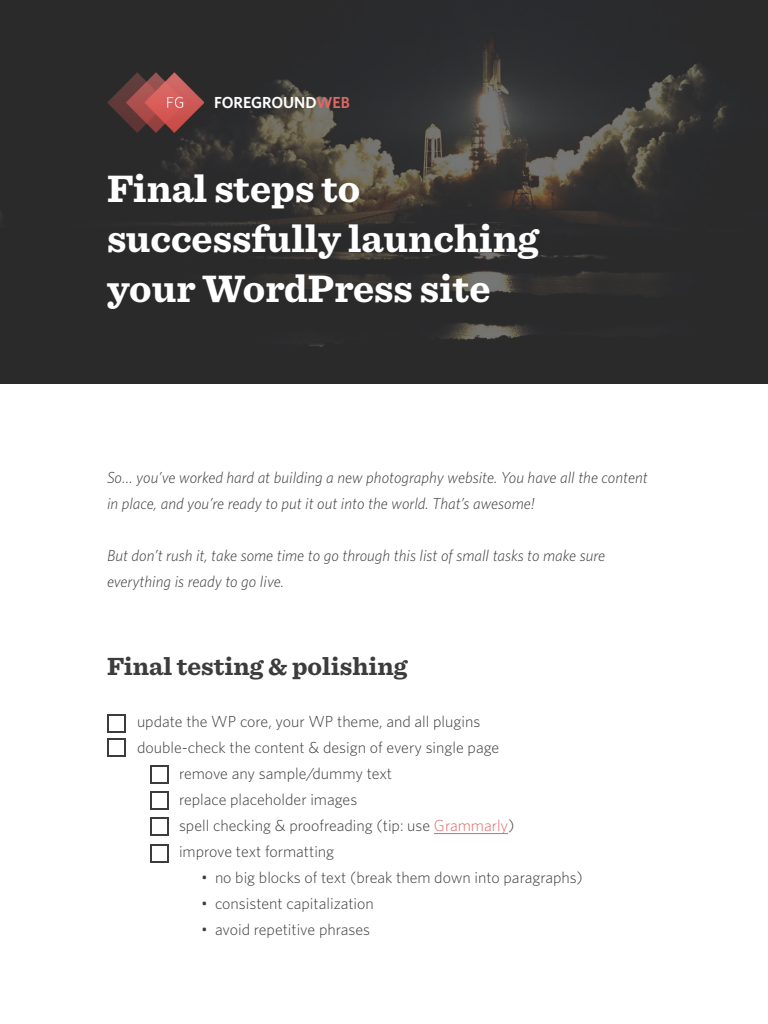
<style>
.page{position:relative;width:768px;height:1024px;background:#fff}
.page>*{position:absolute;margin:0;border:0;box-sizing:border-box;transform-origin:0 0}
.t1{font:700 40px "Sentinel";color:#fff}
.Sentinel_heading_26{font:700 26px "Sentinel";color:#3c3c3c}
.Whitney_Light_16_26{font:300 16px "Whitney";color:#3c3c3c}
.Whitney_Light_16_26-2{font:italic 300 16px/26px "Whitney";color:#3c3c3c}
.t2{font:600 16px "Whitney";color:#fff}
.s1{color:#df6865}
</style>
<div class="page">
<hr style="left:434px;top:833px;width:74px;height:1px;background:#df6865">
<img style="left:0;top:0;width:768px;height:384px">
<img style="left:107px;top:72px;width:97px;height:61px">
<div style="left:107px;top:714px;width:19px;height:19px;background:#fff;border:2px solid #3c3c3c"></div>
<div style="left:107px;top:738px;width:19px;height:19px;background:#fff;border:2px solid #3c3c3c"></div>
<div style="left:150px;top:765px;width:19px;height:19px;background:#fff;border:2px solid #3c3c3c"></div>
<div style="left:150px;top:791px;width:19px;height:19px;background:#fff;border:2px solid #3c3c3c"></div>
<div style="left:150px;top:817px;width:19px;height:19px;background:#fff;border:2px solid #3c3c3c"></div>
<div style="left:150px;top:844px;width:19px;height:19px;background:#fff;border:2px solid #3c3c3c"></div>
<p class="t2" style="left:214px;top:93px;width:137px">FOREGROUND<span class="s1">WEB</span></p>
<p class="t1" style="left:107px;top:158px;width:255px">Final steps to</p>
<p class="t1" style="left:107px;top:208px;width:433px">successfully launching</p>
<p class="t1" style="left:107px;top:258px;width:385px">your WordPress site</p>
<p class="Whitney_Light_16_26-2" style="left:107px;top:465px;width:542px">So… you’ve worked hard at building a new photography website. You have all the content in place, and you’re ready to put it out into the world. That’s awesome!</p>
<p class="Whitney_Light_16_26-2" style="left:107px;top:543px;width:500px">But don’t rush it, take some time to go through this list of small tasks to make sure everything is ready to go live.</p>
<p class="Sentinel_heading_26" style="left:107px;top:646px;width:302px">Final testing &amp; polishing</p>
<p class="Whitney_Light_16_26" style="left:137px;top:713px;width:345px">update the WP core, your WP theme, and all plugins</p>
<p class="Whitney_Light_16_26" style="left:137px;top:739px;width:364px">double-check the content &amp; design of every single page</p>
<p class="Whitney_Light_16_26" style="left:179px;top:765px;width:215px">remove any sample/dummy text</p>
<p class="Whitney_Light_16_26" style="left:179px;top:791px;width:180px">replace placeholder images</p>
<p class="Whitney_Light_16_26" style="left:179px;top:817px;width:337px">spell checking &amp; proofreading (tip: use <span class="s1">Grammarly</span>)</p>
<p class="Whitney_Light_16_26" style="left:179px;top:843px;width:157px">improve text formatting</p>
<p class="Whitney_Light_16_26" style="left:201px;top:869px;width:383px">• no big blocks of text (break them down into paragraphs)</p>
<p class="Whitney_Light_16_26" style="left:201px;top:895px;width:174px">• consistent capitalization</p>
<p class="Whitney_Light_16_26" style="left:201px;top:921px;width:171px">• avoid repetitive phrases</p>
</div>
